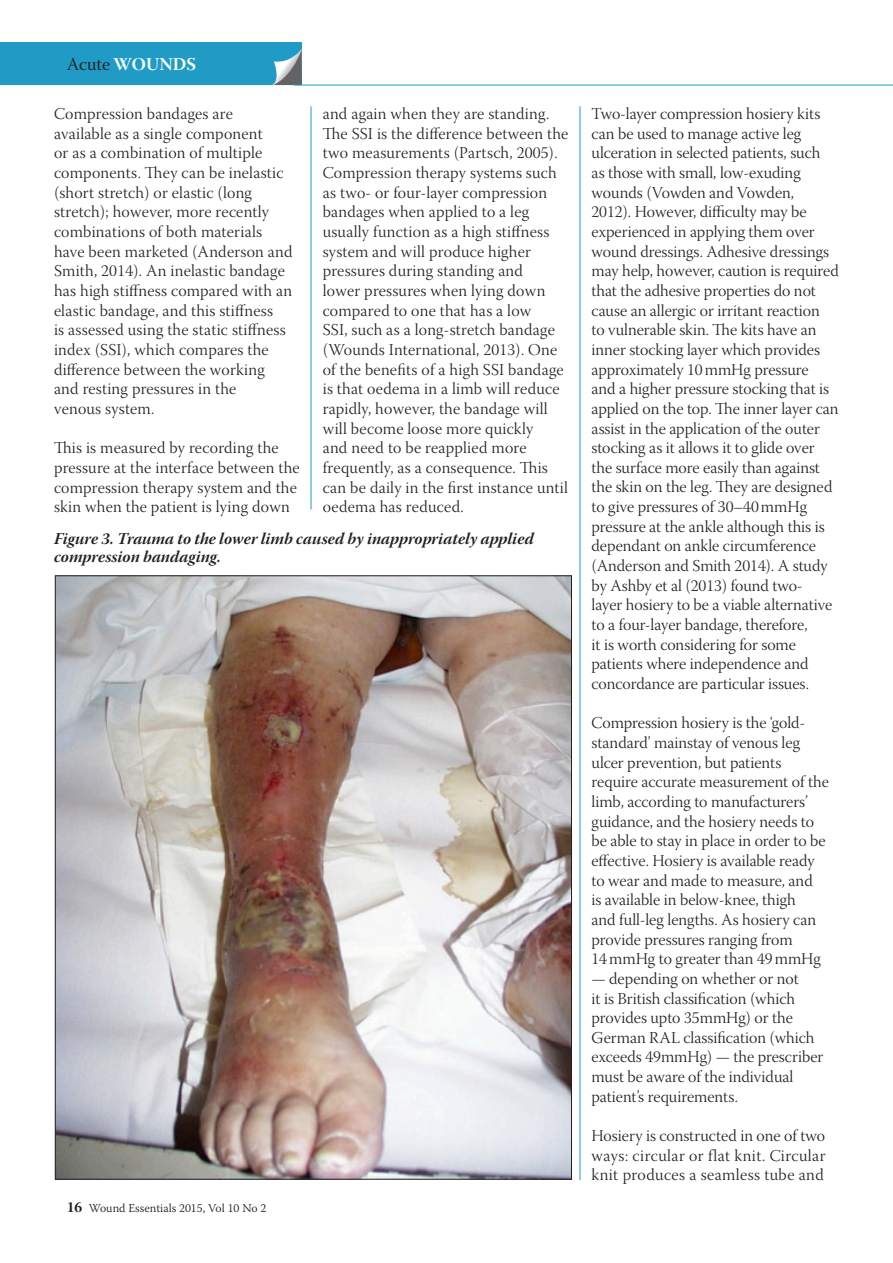
<style>
.page{position:relative;width:893px;height:1263px;background:#fff}
.page>*{position:absolute;margin:0;border:0;box-sizing:border-box;transform-origin:0 0}
.t1{font:18px "Warnock Pro Bold Subh";letter-spacing:.005em;color:#fff}
.t2{font:16.5px/19.6px "Warnock Pro Light Subh";letter-spacing:.005em;color:#231f20}
.t3{font:16.5px/18px "Warnock Pro Bold It Subh";color:#231f20}
.t4{font:300 12px "Warnock Pro";color:#231f20}
.s1{font-family:"Warnock Pro Subh";color:#231f20}
.s2{font-family:"Warnock Pro Bold Subh";font-weight:400;font-size:15px}
</style>
<div class="page">
<div style="left:0;top:42px;width:301px;height:43px;background:#209bc6"></div>
<svg style="left:272px;top:50px;width:29px;height:35px"></svg>
<hr style="left:294px;top:85px;width:599px;height:1px;background:#209bc6">
<hr style="left:580px;top:106px;width:1px;height:1074px;background:#209bc6">
<hr style="left:311px;top:106px;width:1px;height:403px;background:#209bc6">
<img style="left:57px;top:578px;width:513px;height:599px">
<p class="t1" style="left:67px;top:53px;width:131px"><span class="s1">Acute</span> WOUNDS</p>
<p class="t2" style="left:323px;top:106px;width:247px">and again when they are standing.<br>The SSI is the difference between the two measurements (Partsch, 2005).<br>Compression therapy systems such as two- or four-layer compression bandages when applied to a leg usually function as a high stiffness system and will produce higher pressures during standing and<br>lower pressures when lying down compared to one that has a low<br>SSI, such as a long-stretch bandage (Wounds International, 2013). One of the benefits of a high SSI bandage is that oedema in a limb will reduce rapidly, however, the bandage will will become loose more quickly<br>and need to be reapplied more frequently, as a consequence. This can be daily in the first instance until oedema has reduced.</p>
<p class="t2" style="left:54px;top:106px;width:240px">Compression bandages are available as a single component<br>or as a combination of multiple components. They can be inelastic (short stretch) or elastic (long stretch); however, more recently combinations of both materials have been marketed (Anderson and<br>Smith, 2014). An inelastic bandage has high stiffness compared with an elastic bandage, and this stiffness<br>is assessed using the static stiffness index (SSI), which compares the difference between the working and resting pressures in the<br>venous system.</p>
<p class="t2" style="left:54px;top:440px;width:247px">This is measured by recording the pressure at the interface between the compression therapy system and the skin when the patient is lying down</p>
<p class="t3" style="left:54px;top:529px;width:481px">Figure 3. Trauma to the lower limb caused by inappropriately applied compression bandaging.</p>
<p class="t4" style="left:67px;top:1201px;width:201px"><span class="s2">16</span> Wound Essentials 2015, Vol 10 No 2</p>
<p class="t2" style="left:591px;top:106px;width:249px">Two-layer compression hosiery kits can be used to manage active leg ulceration in selected patients, such<br>as those with small, low-exuding wounds (Vowden and Vowden,<br>2012). However, difficulty may be experienced in applying them over wound dressings. Adhesive dressings may help, however, caution is required that the adhesive properties do not cause an allergic or irritant reaction<br>to vulnerable skin. The kits have an inner stocking layer which provides approximately 10mmHg pressure<br>and a higher pressure stocking that is applied on the top. The inner layer can assist in the application of the outer stocking as it allows it to glide over the surface more easily than against the skin on the leg. They are designed to give pressures of 30–40mmHg pressure at the ankle although this is dependant on ankle circumference (Anderson and Smith 2014). A study by Ashby et al (2013) found two-<br>layer hosiery to be a viable alternative to a four-layer bandage, therefore,<br>it is worth considering for some patients where independence and concordance are particular issues.</p>
<p class="t2" style="left:591px;top:715px;width:239px">Compression hosiery is the ‘gold&shy;standard’ mainstay of venous leg ulcer prevention, but patients require accurate measurement of the limb, according to manufacturers’ guidance, and the hosiery needs to be able to stay in place in order to be effective. Hosiery is available ready to wear and made to measure, and<br>is available in below-knee, thigh<br>and full-leg lengths. As hosiery can provide pressures ranging from 14mmHg to greater than 49mmHg</p>
<p class="t2" style="left:591px;top:970px;width:233px">— depending on whether or not<br>it is British classification (which provides upto 35mmHg) or the<br>German RAL classification (which exceeds 49mmHg) — the prescriber must be aware of the individual patient’s requirements.</p>
<p class="t2" style="left:591px;top:1128px;width:236px;text-align:justify">Hosiery is constructed in one of two ways: circular or flat knit. Circular knit produces a seamless tube and</p>
</div>
